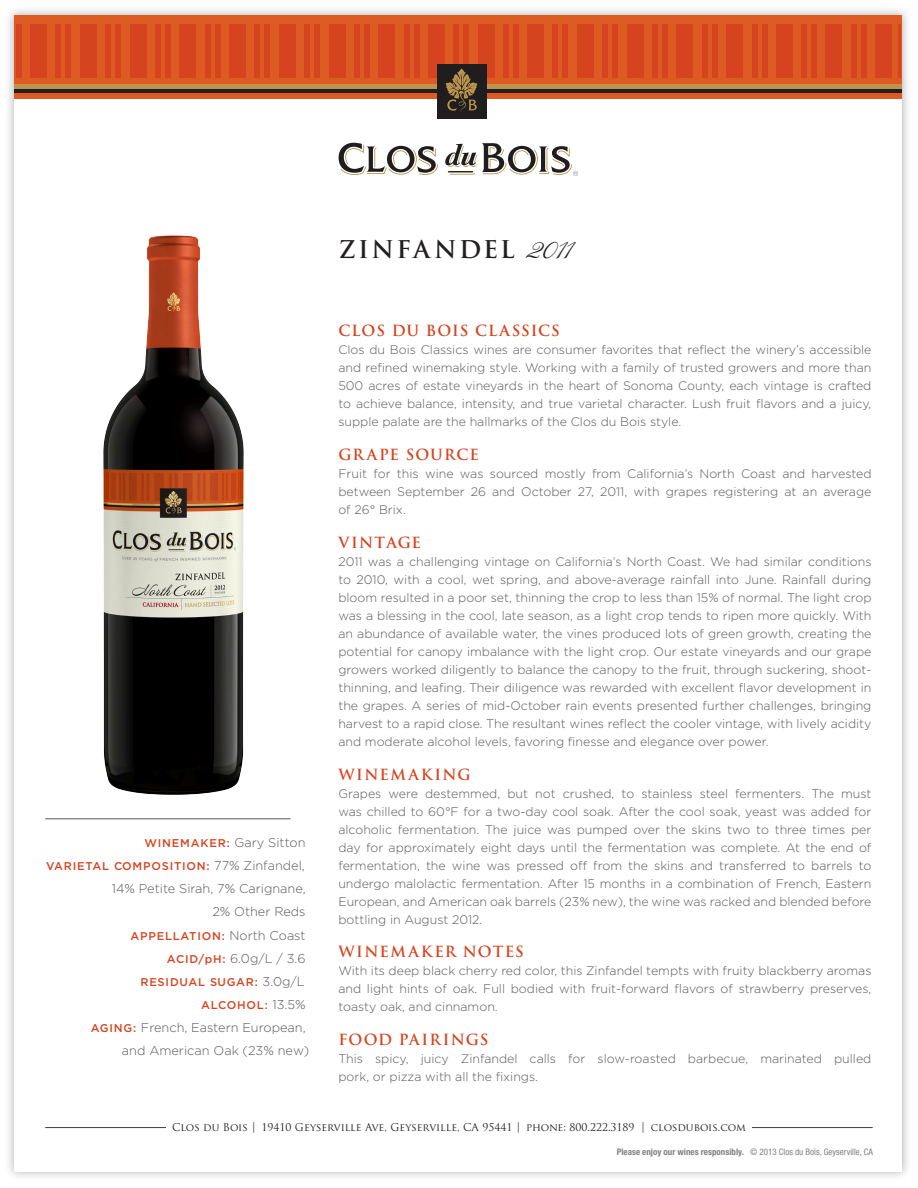
<style>
.page{position:relative;width:918px;height:1188px;background:#fff}
.page>*{position:absolute;margin:0;border:0;box-sizing:border-box;transform-origin:0 0}
.t1{font:700 23.85px "Trajan Pro";letter-spacing:.1em;color:#231f20}
.Trajan_Subhead{font:700 15px "Trajan Pro";letter-spacing:.075em;color:#d5441f}
.Side_Bar_copy{font:300 12.75px/23.1px "Gotham";color:#57585a;text-align:right}
.Body_Copy{font:300 12.3px/18px "Gotham";color:#57585a;text-align:justify}
.Side_Bar_copy-2{font:500 11.25px/23.1px "Gotham";letter-spacing:.07em;color:#d5441f;text-align:right}
.t2{font:10.5px "Trajan Pro";color:#231f20}
.t3{font:700 condensed 9px "Helvetica Neue";color:#808285}
.s1{font-weight:300;font-size:12.75px;color:#57585a}
.s2{font-weight:500;font-size:11.25px;color:#d5441f}
.s3{font-family:"Annabelle JF";font-weight:400;font-size:21px}
.s4{font-weight:400}
</style>
<div class="page">
<div style="left:4px;top:5px;width:908px;height:1176px;background:#231f20;opacity:.35"></div>
<div style="left:14px;top:15px;width:888px;height:1157px;background:#fff"></div>
<img style="left:103px;top:235px;width:141px;height:560px">
<hr style="left:45px;top:819px;width:246px;height:1px;background:#57585a">
<div style="left:14px;top:15px;width:888px;height:84px;background:#de5a23"></div>
<div style="left:478px;top:24px;width:17px;height:53px;background:#d5441f"></div>
<div style="left:776px;top:24px;width:17px;height:53px;background:#d5441f"></div>
<div style="left:180px;top:24px;width:16px;height:53px;background:#d5441f"></div>
<div style="left:503px;top:24px;width:6px;height:53px;background:#d5441f"></div>
<div style="left:802px;top:24px;width:5px;height:53px;background:#d5441f"></div>
<div style="left:205px;top:24px;width:5px;height:53px;background:#d5441f"></div>
<div style="left:428px;top:24px;width:17px;height:53px;background:#d5441f"></div>
<div style="left:726px;top:24px;width:17px;height:53px;background:#d5441f"></div>
<div style="left:130px;top:24px;width:16px;height:53px;background:#d5441f"></div>
<div style="left:464px;top:24px;width:5px;height:53px;background:#d5441f"></div>
<div style="left:762px;top:24px;width:5px;height:53px;background:#d5441f"></div>
<div style="left:165px;top:24px;width:6px;height:53px;background:#d5441f"></div>
<div style="left:454px;top:24px;width:5px;height:53px;background:#d5441f"></div>
<div style="left:752px;top:24px;width:5px;height:53px;background:#d5441f"></div>
<div style="left:155px;top:24px;width:6px;height:53px;background:#d5441f"></div>
<div style="left:378px;top:24px;width:17px;height:53px;background:#d5441f"></div>
<div style="left:80px;top:24px;width:17px;height:53px;background:#d5441f"></div>
<div style="left:677px;top:24px;width:16px;height:53px;background:#d5441f"></div>
<div style="left:414px;top:24px;width:5px;height:53px;background:#d5441f"></div>
<div style="left:712px;top:24px;width:6px;height:53px;background:#d5441f"></div>
<div style="left:115px;top:24px;width:6px;height:53px;background:#d5441f"></div>
<div style="left:404px;top:24px;width:5px;height:53px;background:#d5441f"></div>
<div style="left:702px;top:24px;width:6px;height:53px;background:#d5441f"></div>
<div style="left:105px;top:24px;width:6px;height:53px;background:#d5441f"></div>
<div style="left:329px;top:24px;width:16px;height:53px;background:#d5441f"></div>
<div style="left:30px;top:24px;width:17px;height:53px;background:#d5441f"></div>
<div style="left:627px;top:24px;width:16px;height:53px;background:#d5441f"></div>
<div style="left:364px;top:24px;width:6px;height:53px;background:#d5441f"></div>
<div style="left:66px;top:24px;width:5px;height:53px;background:#d5441f"></div>
<div style="left:662px;top:24px;width:6px;height:53px;background:#d5441f"></div>
<div style="left:354px;top:24px;width:6px;height:53px;background:#d5441f"></div>
<div style="left:56px;top:24px;width:5px;height:53px;background:#d5441f"></div>
<div style="left:652px;top:24px;width:6px;height:53px;background:#d5441f"></div>
<div style="left:279px;top:24px;width:17px;height:53px;background:#d5441f"></div>
<div style="left:577px;top:24px;width:17px;height:53px;background:#d5441f"></div>
<div style="left:875px;top:24px;width:17px;height:53px;background:#d5441f"></div>
<div style="left:314px;top:24px;width:6px;height:53px;background:#d5441f"></div>
<div style="left:16px;top:24px;width:5px;height:53px;background:#d5441f"></div>
<div style="left:612px;top:24px;width:6px;height:53px;background:#d5441f"></div>
<div style="left:304px;top:24px;width:6px;height:53px;background:#d5441f"></div>
<div style="left:602px;top:24px;width:6px;height:53px;background:#d5441f"></div>
<hr style="left:898px;top:24px;width:3px;height:53px;background:#d5441f">
<div style="left:229px;top:24px;width:17px;height:53px;background:#d5441f"></div>
<div style="left:527px;top:24px;width:17px;height:53px;background:#d5441f"></div>
<div style="left:826px;top:24px;width:16px;height:53px;background:#d5441f"></div>
<div style="left:265px;top:24px;width:5px;height:53px;background:#d5441f"></div>
<div style="left:563px;top:24px;width:5px;height:53px;background:#d5441f"></div>
<div style="left:861px;top:24px;width:5px;height:53px;background:#d5441f"></div>
<div style="left:255px;top:24px;width:5px;height:53px;background:#d5441f"></div>
<div style="left:553px;top:24px;width:5px;height:53px;background:#d5441f"></div>
<div style="left:851px;top:24px;width:5px;height:53px;background:#d5441f"></div>
<div style="left:215px;top:24px;width:5px;height:53px;background:#d5441f"></div>
<div style="left:513px;top:24px;width:5px;height:53px;background:#d5441f"></div>
<div style="left:811px;top:24px;width:6px;height:53px;background:#d5441f"></div>
<svg style="left:14px;top:88px;width:888px;height:4px;background:#483a2a"></svg>
<hr style="left:14px;top:84px;width:888px;height:4px;background:#bc944f">
<div style="left:437px;top:64px;width:49px;height:54px;background:#201d1e"></div>
<svg style="left:446px;top:69px;width:31px;height:43px"></svg>
<svg style="left:339px;top:143px;width:239px;height:33px"></svg>
<hr style="left:45px;top:1127px;width:828px;height:1px;background:#3e3e3f">
<div style="left:166px;top:1123px;width:586px;height:15px;background:#fff"></div>
<p class="Side_Bar_copy-2" style="left:46px;top:831px;width:261px">WINEMAKER: <span class="s1">Gary Sitton<br></span>VARIETAL COMPOSITION: <span class="s1">77% Zinfandel,</span></p>
<p class="Side_Bar_copy" style="left:112px;top:877px;width:195px">14% Petite Sirah, 7% Carignane,<br>2% Other Reds</p>
<p class="Side_Bar_copy-2" style="left:131px;top:924px;width:177px">APPELLATION: <span class="s1">North Coast</span></p>
<p class="Side_Bar_copy" style="left:167px;top:946px;width:140px"><span class="s2">ACID/pH:</span> 6.0g/L / 3.6</p>
<p class="Side_Bar_copy-2" style="left:140px;top:970px;width:167px">RESIDUAL SUGAR: <span class="s1">3.0g/L<br></span>ALCOHOL: <span class="s1">13.5%</span></p>
<p class="Side_Bar_copy" style="left:122px;top:1016px;width:189px;line-height:22.6px;text-align:left;text-indent:-31px"><span class="s2">AGING:</span> French, Eastern European, and American Oak (23% new)</p>
<p class="t1" style="left:339px;top:234px;width:237px">ZINFANDEL <span class="s3">2011</span></p>
<p class="Trajan_Subhead" style="left:338px;top:322px;width:223px">CLOS DU BOIS CLASSICS</p>
<p class="Body_Copy" style="left:338px;top:341px;width:535px">Clos du Bois Classics wines are consumer favorites that reflect the winery’s accessible and refined winemaking style. Working with a family of trusted growers and more than 500 acres of estate vineyards in the heart of Sonoma County, each vintage is crafted to achieve balance, intensity, and true varietal character. Lush fruit flavors and a juicy, supple palate are the hallmarks of the Clos du Bois style.</p>
<p class="Trajan_Subhead" style="left:338px;top:445px;width:142px">GR APE SOURCE</p>
<p class="Body_Copy" style="left:338px;top:465px;width:535px">Fruit for this wine was sourced mostly from California’s North Coast and harvested between September 26 and October 27, 2011, with grapes registering at an average of 26° Brix.</p>
<p class="Trajan_Subhead" style="left:338px;top:533px;width:84px">VINTAGE</p>
<p class="Body_Copy" style="left:338px;top:552px;width:535px">2011 was a challenging vintage on California’s North Coast. We had similar conditions to 2010, with a cool, wet spring, and above-average rainfall into June. Rainfall during bloom resulted in a poor set, thinning the crop to less than 15% of normal. The light crop was a blessing in the cool, late season, as a light crop tends to ripen more quickly. With an abundance of available water, the vines produced lots of green growth, creating the potential for canopy imbalance with the light crop. Our estate vineyards and our grape growers worked diligently to balance the canopy to the fruit, through suckering, shoot&shy;thinning, and leafing. Their diligence was rewarded with excellent flavor development in the grapes. A series of mid-October rain events presented further challenges, bringing harvest to a rapid close. The resultant wines reflect the cooler vintage, with lively acidity and moderate alcohol levels, favoring finesse and elegance over power.</p>
<p class="Trajan_Subhead" style="left:338px;top:765px;width:134px">WINEMAKING</p>
<p class="Body_Copy" style="left:338px;top:784px;width:535px">Grapes were destemmed, but not crushed, to stainless steel fermenters. The must was chilled to 60°F for a two-day cool soak. After the cool soak, yeast was added for alcoholic fermentation. The juice was pumped over the skins two to three times per day for approximately eight days until the fermentation was complete. At the end of fermentation, the wine was pressed off from the skins and transferred to barrels to undergo malolactic fermentation. After 15 months in a combination of French, Eastern European, and American oak barrels (23% new), the wine was racked and blended before bottling in August 2012.</p>
<p class="Trajan_Subhead" style="left:338px;top:943px;width:187px">WINEMAKER NOTES</p>
<p class="Body_Copy" style="left:338px;top:962px;width:535px">With its deep black cherry red color, this Zinfandel tempts with fruity blackberry aromas and light hints of oak. Full bodied with fruit-forward flavors of strawberry preserves, toasty oak, and cinnamon.</p>
<p class="Trajan_Subhead" style="left:338px;top:1030px;width:152px">FOOD PAIRINGS</p>
<p class="Body_Copy" style="left:338px;top:1050px;width:535px">This spicy, juicy Zinfandel calls for slow-roasted barbecue, marinated pulled pork, or pizza with all the fixings.</p>
<p class="t2" style="left:172px;top:1121px;width:575px">Clos du Bois | 19410 Geyserville Ave, Geyserville, CA 95441 | phone: 800.222.3189 | closdubois.com</p>
<p class="t3" style="left:617px;top:1146px;width:258px">Please enjoy our wines responsibly. <span class="s4">© 2013 Clos du Bois, Geyserville, CA</span></p>
</div>
